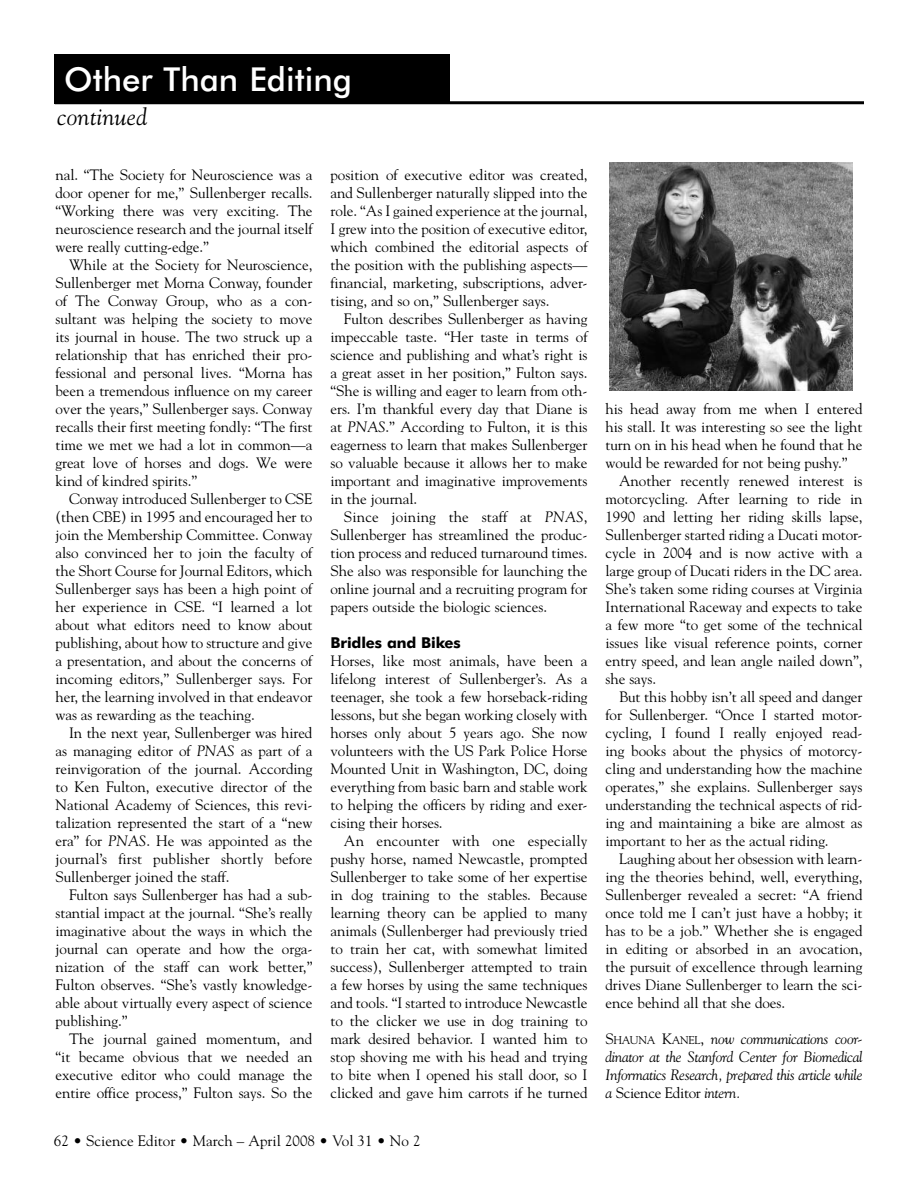
<style>
.page{position:relative;width:918px;height:1188px;background:#fff}
.page>*{position:absolute;margin:0;border:0;box-sizing:border-box;transform-origin:0 0}
.t1{font:500 33px "Futura BT";color:#fff}
.t2{font:italic 24px "Goudy";letter-spacing:.01em;color:#000}
.t3{font:15px/18px "Goudy";letter-spacing:-.005em;color:#000;text-align:justify}
.t4{font:italic 15px/18px "Goudy";letter-spacing:-.02em;color:#000;text-align:justify}
.t5{font:700 15px "Futura BT";letter-spacing:-.01em;color:#000}
.s1{font-style:italic}
.s2{font-style:normal}
.s3{font-style:normal;font-size:11.25px}
</style>
<div class="page">
<hr style="left:55px;top:101px;width:809px;height:3px;background:#000">
<div style="left:54px;top:54px;width:396px;height:49px;background:#000"></div>
<img style="left:610px;top:162px;width:243px;height:229px">
<h1 class="t1" style="left:64px;top:63px;width:289px">Other Than Editing</h1>
<h2 class="t2" style="left:57px;top:104px;width:91px">continued</h2>
<p class="t3" style="left:56px;top:166px;width:259px">nal. “The Society for Neuroscience was a door opener for me,” Sullenberger recalls. “Working there was very exciting. The neuroscience research and the journal itself were really cutting-edge.”</p>
<p class="t3" style="left:56px;top:256px;width:259px;text-indent:14px">While at the Society for Neuroscience, Sullenberger met Morna Conway, founder of The Conway Group, who as a con&shy;sultant was helping the society to move its journal in house. The two struck up a relationship that has enriched their pro&shy;fessional and personal lives. “Morna has been a tremendous influence on my career over the years,” Sullenberger says. Conway recalls their first meeting fondly: “The first time we met we had a lot in common—a great love of horses and dogs. We were kind of kindred spirits.”</p>
<p class="t3" style="left:56px;top:491px;width:258px;text-indent:14px">Conway introduced Sullenberger to CSE (then CBE) in 1995 and encouraged her to join the Membership Committee. Conway also convinced her to join the faculty of the Short Course for Journal Editors, which Sullenberger says has been a high point of her experience in CSE. “I learned a lot about what editors need to know about publishing, about how to structure and give a presentation, and about the concerns of incoming editors,” Sullenberger says. For her, the learning involved in that endeavor was as rewarding as the teaching.</p>
<p class="t3" style="left:56px;top:725px;width:259px;text-indent:14px">In the next year, Sullenberger was hired as managing editor of <span class="s1">PNAS</span> as part of a reinvigoration of the journal. According to Ken Fulton, executive director of the National Academy of Sciences, this revi&shy;talization represented the start of a “new era” for <span class="s1">PNAS</span>. He was appointed as the journal’s first publisher shortly before Sullenberger joined the staff.</p>
<p class="t3" style="left:56px;top:887px;width:259px;text-indent:14px">Fulton says Sullenberger has had a sub&shy;stantial impact at the journal. “She’s really imaginative about the ways in which the journal can operate and how the orga&shy;nization of the staff can work better,” Fulton observes. “She’s vastly knowledge&shy;able about virtually every aspect of science publishing.”</p>
<p class="t3" style="left:56px;top:1031px;width:259px;text-indent:14px">The journal gained momentum, and “it became obvious that we needed an executive editor who could manage the entire office process,” Fulton says. So the</p>
<p class="t3" style="left:330px;top:167px;width:259px">position of executive editor was created, and Sullenberger naturally slipped into the role. “As I gained experience at the journal, I grew into the position of executive editor, which combined the editorial aspects of the position with the publishing aspects— financial, marketing, subscriptions, adver&shy;tising, and so on,” Sullenberger says.</p>
<p class="t3" style="left:330px;top:311px;width:259px;text-indent:14px">Fulton describes Sullenberger as having impeccable taste. “Her taste in terms of science and publishing and what’s right is a great asset in her position,” Fulton says. “She is willing and eager to learn from oth&shy;ers. I’m thankful every day that Diane is at <span class="s1">PNAS</span>.” According to Fulton, it is this eagerness to learn that makes Sullenberger so valuable because it allows her to make important and imaginative improvements in the journal.</p>
<p class="t3" style="left:330px;top:509px;width:259px;text-indent:14px">Since joining the staff at <span class="s1">PNAS</span>, Sullenberger has streamlined the produc&shy;tion process and reduced turnaround times.<br>She also was responsible for launching the online journal and a recruiting program for papers outside the biologic sciences.</p>
<p class="t5" style="left:330px;top:635px;width:132px">Bridles and Bikes</p>
<p class="t3" style="left:330px;top:653px;width:259px">Horses, like most animals, have been a lifelong interest of Sullenberger’s. As a teenager, she took a few horseback-riding lessons, but she began working closely with horses only about 5 years ago. She now volunteers with the US Park Police Horse Mounted Unit in Washington, DC, doing everything from basic barn and stable work to helping the officers by riding and exer&shy;cising their horses.</p>
<p class="t3" style="left:330px;top:833px;width:259px;text-indent:14px">An encounter with one especially pushy horse, named Newcastle, prompted Sullenberger to take some of her expertise in dog training to the stables. Because learning theory can be applied to many animals (Sullenberger had previously tried to train her cat, with somewhat limited success), Sullenberger attempted to train a few horses by using the same techniques and tools. “I started to introduce Newcastle to the clicker we use in dog training to mark desired behavior. I wanted him to stop shoving me with his head and trying to bite when I opened his stall door, so I clicked and gave him carrots if he turned</p>
<p class="t3" style="left:54px;top:1132px;width:368px">62 • Science Editor • March – April 2008 • Vol 31 • No 2</p>
<p class="t3" style="left:606px;top:401px;width:259px">his head away from me when I entered his stall. It was interesting so see the light turn on in his head when he found that he would be rewarded for not being pushy.”</p>
<p class="t3" style="left:606px;top:473px;width:259px;text-indent:14px">Another recently renewed interest is motorcycling. After learning to ride in 1990 and letting her riding skills lapse, Sullenberger started riding a Ducati motor&shy;cycle in 2004 and is now active with a large group of Ducati riders in the DC area.<br>She’s taken some riding courses at Virginia International Raceway and expects to take a few more “to get some of the technical issues like visual reference points, corner entry speed, and lean angle nailed down”, she says.</p>
<p class="t3" style="left:606px;top:689px;width:259px;text-indent:14px">But this hobby isn’t all speed and danger for Sullenberger. “Once I started motor&shy;cycling, I found I really enjoyed read&shy;ing books about the physics of motorcy&shy;cling and understanding how the machine operates,” she explains. Sullenberger says understanding the technical aspects of rid&shy;ing and maintaining a bike are almost as important to her as the actual riding.</p>
<p class="t3" style="left:606px;top:851px;width:259px;text-indent:14px">Laughing about her obsession with learn&shy;ing the theories behind, well, everything, Sullenberger revealed a secret: “A friend once told me I can’t just have a hobby; it has to be a job.” Whether she is engaged in editing or absorbed in an avocation, the pursuit of excellence through learning drives Diane Sullenberger to learn the sci&shy;ence behind all that she does.</p>
<p class="t4" style="left:606px;top:1030px;width:259px"><span class="s2">S</span><span class="s3">HAUNA</span> <span class="s2">K</span><span class="s3">ANEL</span><span class="s2">,</span> now communications coor&shy;dinator at the Stanford Center for Biomedical Informatics Research, prepared this article while a <span class="s2">Science Editor</span> intern.</p>
</div>
